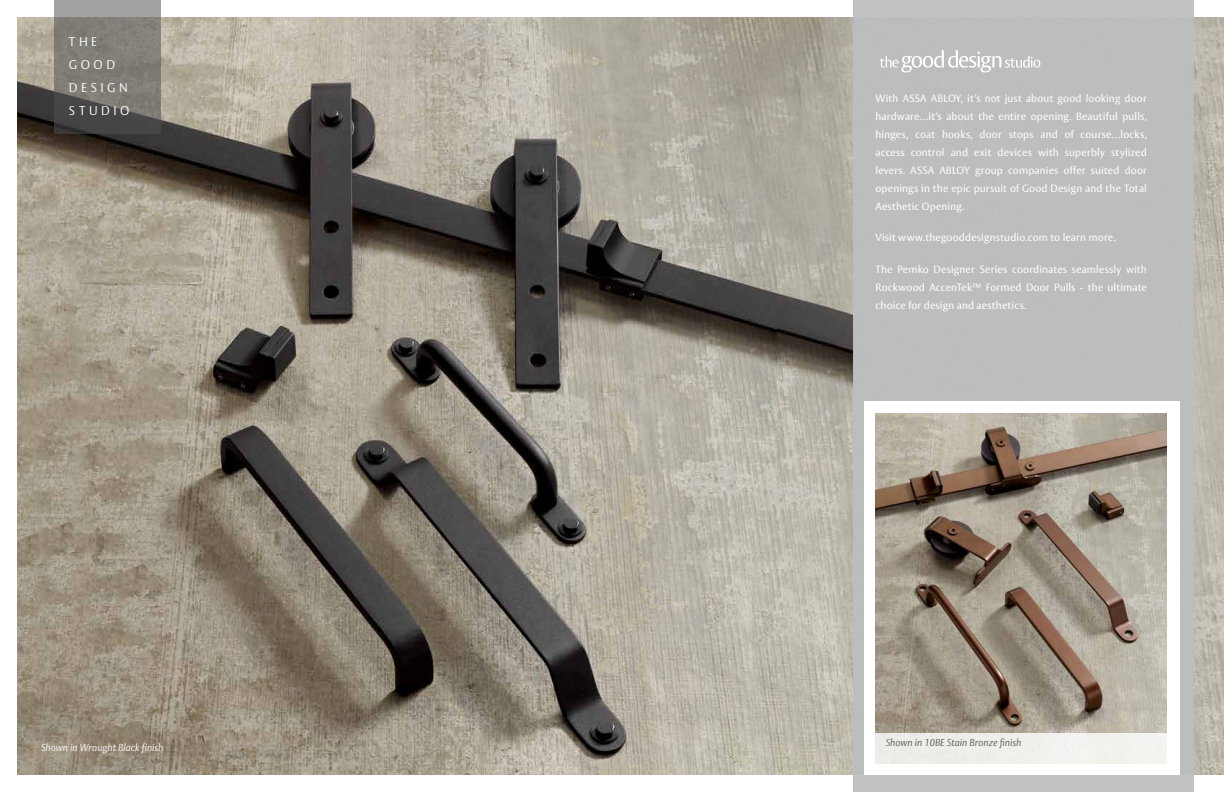
<style>
.page{position:relative;width:1224px;height:792px;background:#fff}
.page>*{position:absolute;margin:0;border:0;box-sizing:border-box;transform-origin:0 0}
.t1{font:300 12.6px/23px "ASSA Vesta";letter-spacing:.28em;color:#fff}
.t2{font:10.5px/18px "ASSA Vesta";letter-spacing:.015em;color:#fff;text-align:justify}
.t3{font:italic 300 10px "ASSA Vesta";color:#58595b}
.t4{font:italic 300 10px "ASSA Vesta";color:#fff}
</style>
<div class="page">
<img style="left:17px;top:17px;width:1207px;height:758px">
<svg style="left:54px;top:0;width:106px;height:134px;background:#777671"></svg>
<div style="left:853px;top:0;width:341px;height:792px;background:#bcbec0"></div>
<div style="left:865px;top:402px;width:315px;height:373px;background:#fff"></div>
<img style="left:876px;top:413px;width:291px;height:320px">
<div style="left:875px;top:733px;width:292px;height:31px;background:#f1efec"></div>
<svg style="left:880px;top:50px;width:160px;height:22px"></svg>
<p class="t1" style="left:69px;top:31px;width:62px">THE<br>GOOD<br>DESIGN<br>STUDIO</p>
<p class="t4" style="left:41px;top:741px;width:124px">Shown in Wrought Black finish</p>
<p class="t2" style="left:876px;top:90px;width:273px">With ASSA ABLOY, it’s not just about good looking door hardware…it’s about the entire opening. Beautiful pulls, hinges, coat hooks, door stops and of course…locks, access control and exit devices with superbly stylized levers. ASSA ABLOY group companies offer suited door openings in the epic pursuit of Good Design and the Total Aesthetic Opening.</p>
<p class="t2" style="left:876px;top:229px;width:242px">Visit www.thegooddesignstudio.com to learn more.</p>
<p class="t2" style="left:876px;top:260px;width:273px">The Pemko Designer Series coordinates seamlessly with Rockwood AccenTek™ Formed Door Pulls - the ultimate choice for design and aesthetics.</p>
<p class="t3" style="left:886px;top:736px;width:137px">Shown in 10BE Stain Bronze finish</p>
</div>
